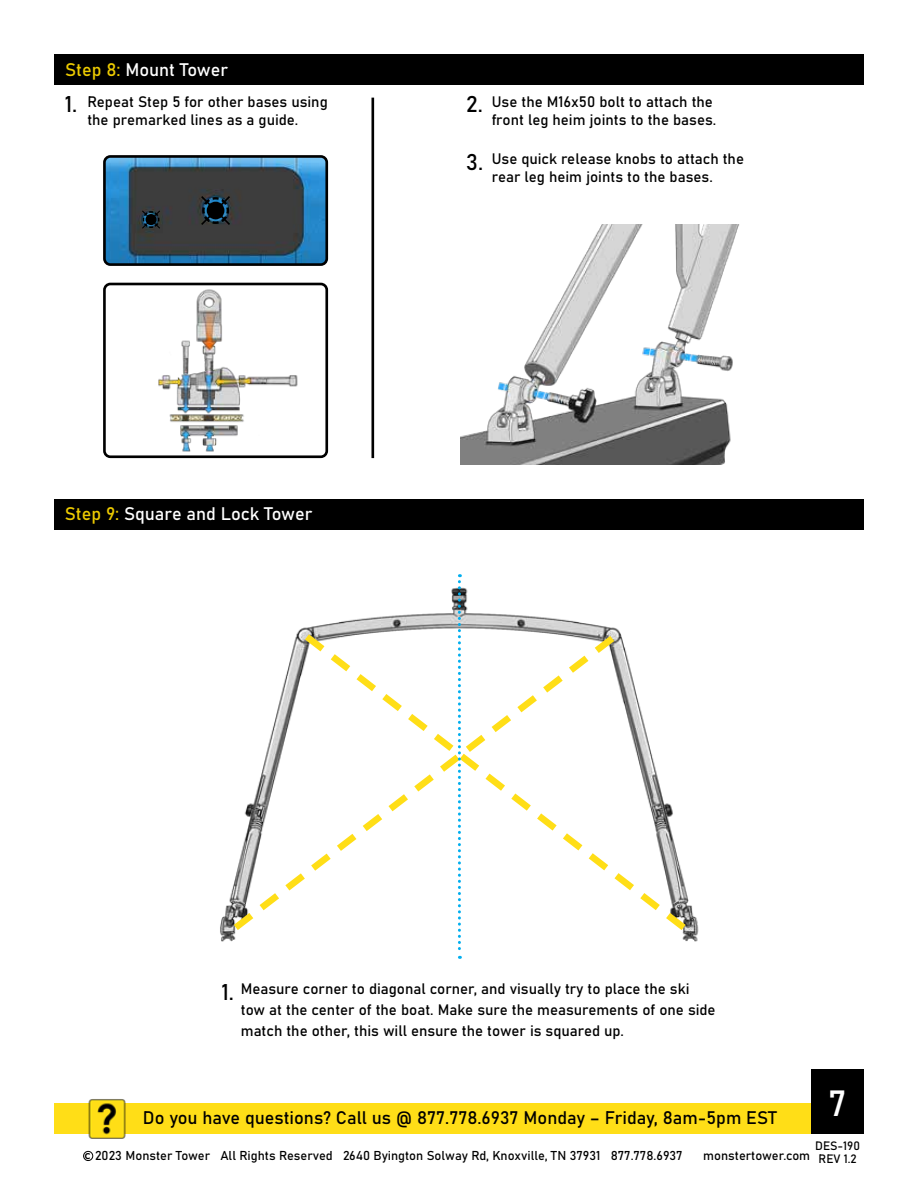
<style>
.page{position:relative;width:918px;height:1188px;background:#fff}
.page>*{position:absolute;margin:0;border:0;box-sizing:border-box;transform-origin:0 0}
.t1{font:36px "Bahnschrift";color:#fff}
.t2{font:22.5px "Bahnschrift";color:#000}
.t3{font:18px "Bahnschrift";color:#000}
.t4{font:18px "Bahnschrift";color:#fff}
.t5{font:15px/18px "Bahnschrift";color:#000}
.t6{font:12.75px "Bahnschrift";color:#000}
.t7{font:12px/12.9px "Bahnschrift";color:#000}
.s1{color:#edcb00}
.s2{font-family:"Futura PT";font-weight:500;font-size:13.8px}
</style>
<div class="page">
<div style="left:54px;top:1103px;width:810px;height:31px;background:#ffde17"></div>
<div style="left:54px;top:54px;width:810px;height:31px;background:#000"></div>
<img style="left:88px;top:1099px;width:38px;height:40px">
<div style="left:83px;top:1151px;width:10px;height:10px;border:1px solid #000;border-radius:50%"></div>
<div style="left:812px;top:1069px;width:52px;height:65px;background:#000"></div>
<img style="left:460px;top:225px;width:279px;height:240px">
<img style="left:107px;top:159px;width:217px;height:103px">
<div style="left:103px;top:155px;width:225px;height:111px;border:3px solid #000;border-radius:6px"></div>
<img style="left:158px;top:289px;width:140px;height:163px">
<div style="left:103px;top:283px;width:225px;height:175px;border:3px solid #000;border-radius:6px"></div>
<hr style="left:371px;top:98px;width:3px;height:360px;background:#000">
<svg style="left:141px;top:209px;width:20px;height:21px"></svg>
<svg style="left:199px;top:194px;width:33px;height:33px"></svg>
<div style="left:54px;top:499px;width:810px;height:31px;background:#000"></div>
<img style="left:220px;top:574px;width:479px;height:368px">
<svg style="left:227px;top:629px;width:71px;height:308px"></svg>
<svg style="left:298px;top:628px;width:395px;height:309px"></svg>
<svg style="left:458px;top:574px;width:3px;height:385px"></svg>
<p class="t4" style="left:65px;top:56px;width:164px"><span class="s1">Step 8:</span> Mount Tower</p>
<h2 class="t2" style="left:65px;top:87px;width:14px">1.</h2>
<p class="t5" style="left:87px;top:91px;width:242px">Repeat Step 5 for other bases using the premarked lines as a guide.</p>
<h2 class="t2" style="left:466px;top:87px;width:18px">2.</h2>
<h2 class="t2" style="left:466px;top:145px;width:19px">3.</h2>
<p class="t5" style="left:492px;top:91px;width:226px">Use the M16x50 bolt to attach the front leg heim joints to the bases.</p>
<p class="t5" style="left:492px;top:149px;width:254px">Use quick release knobs to attach the rear leg heim joints to the bases.</p>
<p class="t4" style="left:65px;top:500px;width:249px"><span class="s1">Step 9:</span> Square and Lock Tower</p>
<h2 class="t2" style="left:221px;top:975px;width:14px">1.</h2>
<p class="t5" style="left:241px;top:978px;width:476px;line-height:21px">Measure corner to diagonal corner, and visually try to place the ski tow at the center of the boat. Make sure the measurements of one side match the other, this will ensure the tower is squared up.</p>
<h1 class="t1" style="left:829px;top:1076px;width:20px">7</h1>
<p class="t3" style="left:143px;top:1104px;width:635px">Do you have questions? Call us @ 877.778.6937 Monday – Friday, 8am-5pm EST</p>
<p class="t6" style="left:85px;top:1146px;width:600px"><span class="s2">c</span> 2023 Monster Tower All Rights Reserved 2640 Byington Solway Rd, Knoxville, TN 37931 877.778.6937</p>
<p class="t6" style="left:703px;top:1146px;width:108px">monstertower.com</p>
<p class="t7" style="left:815px;top:1139px;width:46px">DES-190<br>REV 1.2</p>
</div>
